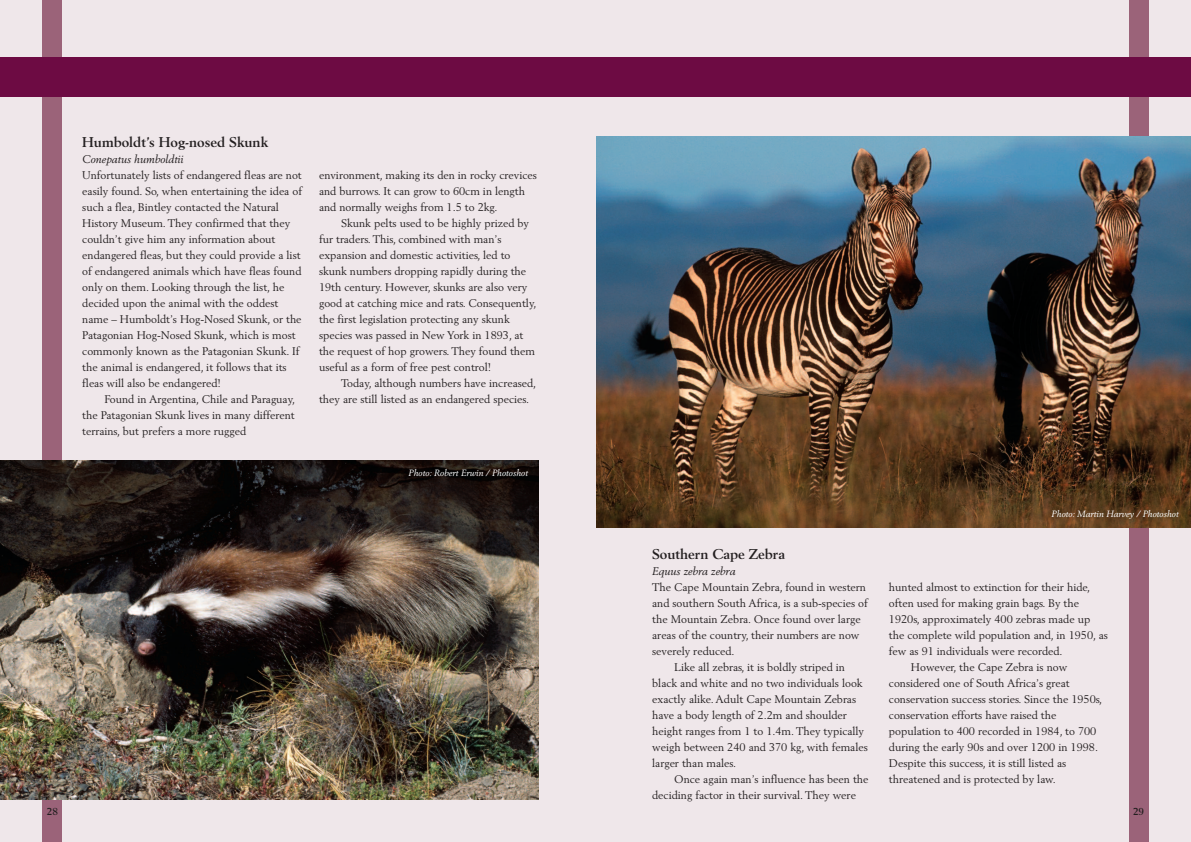
<style>
.page{position:relative;width:1191px;height:842px;background:#fff}
.page>*{position:absolute;margin:0;border:0;box-sizing:border-box;transform-origin:0 0}
.t1{font:700 14px "Berling";color:#231f20}
.t2{font:11px/16px "Berling";color:#231f20}
.t3{font:italic 11px "Berling";color:#231f20}
.t4{font:700 10px "Berling";color:#231f20}
.t5{font:italic 9px "Berling";color:#fff}
</style>
<div class="page">
<div style="left:595px;top:0;width:596px;height:842px;background:#efe7ea"></div>
<div style="left:1128px;top:0;width:20px;height:842px;background:#9b6379"></div>
<div style="left:595px;top:57px;width:596px;height:39px;background:#6d0b43"></div>
<img style="left:596px;top:136px;width:595px;height:391px">
<div style="left:0;top:0;width:595px;height:842px;background:#efe7ea"></div>
<div style="left:43px;top:0;width:19px;height:842px;background:#9b6379"></div>
<div style="left:0;top:57px;width:595px;height:39px;background:#6d0b43"></div>
<img style="left:0;top:461px;width:539px;height:338px">
<p class="t1" style="left:82px;top:137px;width:187px">Humboldt’s Hog-nosed Skunk</p>
<p class="t3" style="left:82px;top:155px;width:103px">Conepatus humboldtii</p>
<p class="t2" style="left:82px;top:168px;width:221px">Unfortunately lists of endangered fleas are not easily found. So, when entertaining the idea of such a flea, Bintley contacted the Natural History Museum. They confirmed that they couldn’t give him any information about endangered fleas, but they could provide a list of endangered animals which have fleas found only on them. Looking through the list, he decided upon the animal with the oddest name – Humboldt’s Hog-Nosed Skunk, or the Patagonian Hog-Nosed Skunk, which is most commonly known as the Patagonian Skunk. If the animal is endangered, it follows that its fleas will also be endangered!</p>
<p class="t2" style="left:82px;top:392px;width:214px;text-align:justify;text-indent:22px">Found in Argentina, Chile and Paraguay, the Patagonian Skunk lives in many different terrains, but prefers a more rugged</p>
<p class="t2" style="left:319px;top:168px;width:219px">environment, making its den in rocky crevices and burrows. It can grow to 60cm in length and normally weighs from 1.5 to 2kg.</p>
<p class="t2" style="left:319px;top:216px;width:219px;text-indent:22px">Skunk pelts used to be highly prized by fur traders. This, combined with man’s expansion and domestic activities, led to skunk numbers dropping rapidly during the 19th century. However, skunks are also very good at catching mice and rats. Consequently, the first legislation protecting any skunk species was passed in New York in 1893, at the request of hop growers. They found them useful as a form of free pest control!</p>
<p class="t2" style="left:319px;top:376px;width:219px;text-indent:22px">Today, although numbers have increased, they are still listed as an endangered species.</p>
<p class="t5" style="left:408px;top:469px;width:121px">Photo: Robert Erwin / Photoshot</p>
<p class="t4" style="left:47px;top:807px;width:13px">28</p>
<p class="t1" style="left:652px;top:548px;width:134px">Southern Cape Zebra</p>
<p class="t3" style="left:652px;top:566px;width:85px">Equus zebra zebra</p>
<p class="t2" style="left:652px;top:580px;width:215px">The Cape Mountain Zebra, found in western</p>
<p class="t2" style="left:652px;top:596px;width:217px">and southern South Africa, is a sub-species of</p>
<p class="t2" style="left:652px;top:612px;width:210px">the Mountain Zebra. Once found over large</p>
<p class="t2" style="left:652px;top:628px;width:209px">areas of the country, their numbers are now</p>
<p class="t2" style="left:652px;top:644px;width:84px">severely reduced.</p>
<p class="t2" style="left:674px;top:660px;width:172px">Like all zebras, it is boldly striped in</p>
<p class="t2" style="left:652px;top:676px;width:212px">black and white and no two individuals look</p>
<p class="t2" style="left:652px;top:692px;width:205px">exactly alike. Adult Cape Mountain Zebras</p>
<p class="t2" style="left:652px;top:708px;width:196px">have a body length of 2.2m and shoulder</p>
<p class="t2" style="left:652px;top:724px;width:213px">height ranges from 1 to 1.4m. They typically</p>
<p class="t2" style="left:652px;top:740px;width:217px">weigh between 240 and 370 kg, with females</p>
<p class="t2" style="left:652px;top:756px;width:85px">larger than males.</p>
<p class="t2" style="left:674px;top:772px;width:196px">Once again man’s influence has been the</p>
<p class="t2" style="left:652px;top:788px;width:205px">deciding factor in their survival. They were</p>
<p class="t5" style="left:1051px;top:510px;width:129px">Photo: Martin Harvey / Photoshot</p>
<p class="t2" style="left:889px;top:580px;width:203px">hunted almost to extinction for their hide,</p>
<p class="t2" style="left:889px;top:596px;width:192px">often used for making grain bags. By the</p>
<p class="t2" style="left:889px;top:612px;width:203px">1920s, approximately 400 zebras made up</p>
<p class="t2" style="left:889px;top:628px;width:220px">the complete wild population and, in 1950, as</p>
<p class="t2" style="left:889px;top:644px;width:175px">few as 91 individuals were recorded.</p>
<p class="t2" style="left:911px;top:660px;width:158px">However, the Cape Zebra is now</p>
<p class="t2" style="left:889px;top:676px;width:182px">considered one of South Africa’s great</p>
<p class="t2" style="left:889px;top:692px;width:215px">conservation success stories. Since the 1950s,</p>
<p class="t2" style="left:889px;top:708px;width:169px">conservation efforts have raised the</p>
<p class="t2" style="left:889px;top:724px;width:209px">population to 400 recorded in 1984, to 700</p>
<p class="t2" style="left:889px;top:740px;width:211px">during the early 90s and over 1200 in 1998.</p>
<p class="t2" style="left:889px;top:756px;width:179px">Despite this success, it is still listed as</p>
<p class="t2" style="left:889px;top:772px;width:168px">threatened and is protected by law.</p>
<p class="t4" style="left:1133px;top:807px;width:13px">29</p>
</div>
